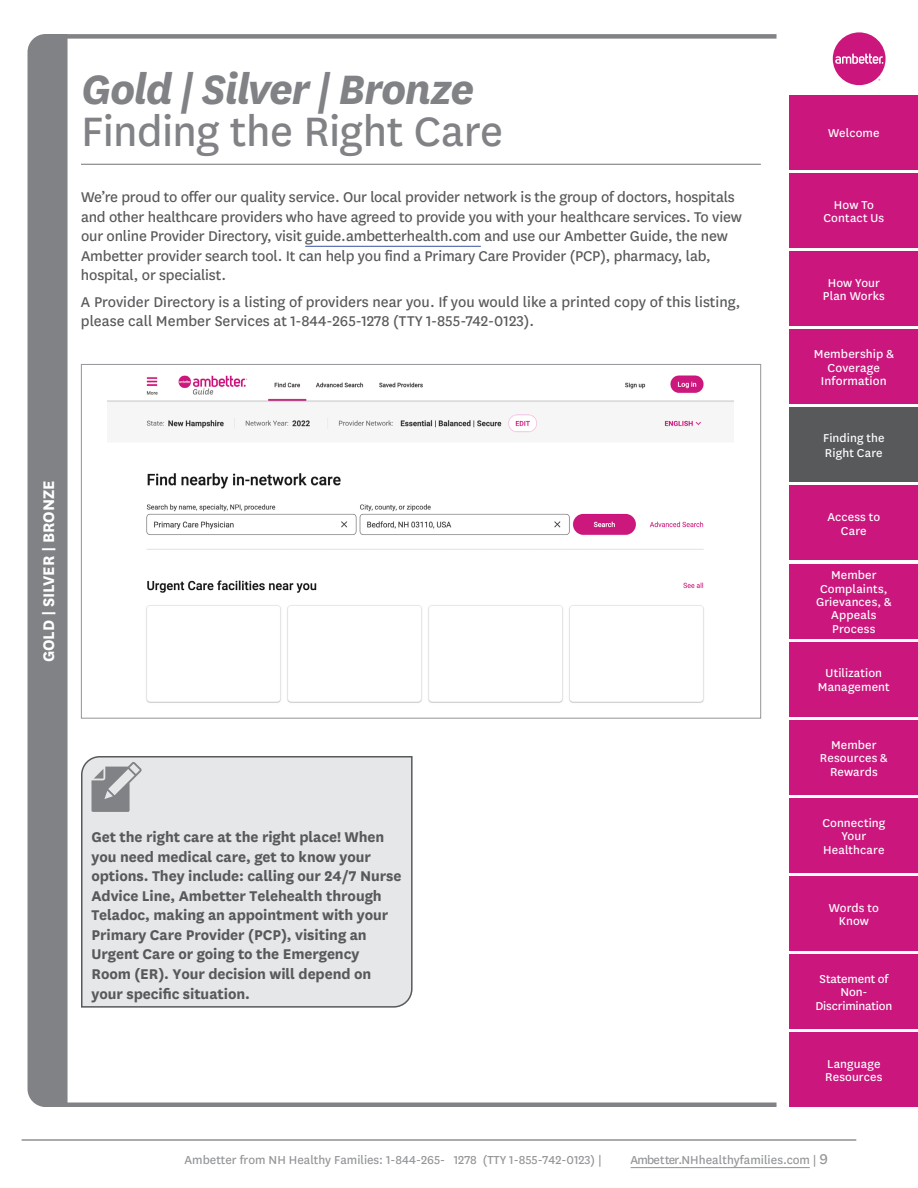
<style>
.page{position:relative;width:918px;height:1188px;background:#fff}
.page>*{position:absolute;margin:0;border:0;box-sizing:border-box;transform-origin:0 0}
.t1{font:48px "Kbngxs Centene Sans";letter-spacing:-.01em;color:#808285}
.t2{font:italic 700 48px "Rgflpv Centene Sans";letter-spacing:-.035em;color:#808285}
.t3{font:700 18px "Gqxsjs Centene Sans";letter-spacing:-.01em;color:#fff}
.t4{font:16.5px/19.5px "Kbngxs Centene Sans";letter-spacing:-.01em;color:#58595b}
.t5{font:700 16.5px/19.5px "Ntcbwg Centene Sans";letter-spacing:-.005em;color:#58595b}
.t6{font:13.5px "Kbngxs Centene Sans";color:#939598}
.t7{font:13.5px/13.5px "Nnplcg Centene Sans";letter-spacing:.01em;color:#fff;text-align:center}
.t8{font:13.35px/13.4px "Krrgyg Centene Sans";letter-spacing:.01em;color:#fff;text-align:center}
.t9{font:13.35px/13.4px "Xxymkq Centene Sans";letter-spacing:-.015em;color:#fff;text-align:center}
.t10{font:13.35px/13.4px "Ytxtcs Centene Sans";letter-spacing:.01em;color:#fff;text-align:center}
.t11{font:13.35px/13.4px "Csbshs Centene Sans";letter-spacing:.01em;color:#fff;text-align:center}
.t12{font:13.35px/13.4px "Ynfbfy Centene Sans";letter-spacing:.01em;color:#fff;text-align:center}
.t13{font:13.35px/14.9px "Bvflqy Centene Sans";letter-spacing:.005em;color:#fff}
.t14{font:13.35px/13.4px "Rcpyxn Centene Sans";letter-spacing:.01em;color:#fff}
.t15{font:13.35px/13.4px "Wswglm Centene Sans";letter-spacing:.005em;color:#fff;text-align:center}
.t16{font:13.35px/13.4px "Chtbpk Centene Sans";letter-spacing:.01em;color:#fff;text-align:center}
.t17{font:13.35px/13.4px "Nmhnsj Centene Sans";letter-spacing:.01em;color:#fff;text-align:center}
.t18{font:13.35px/13.4px "Tysscs Centene Sans";letter-spacing:.005em;color:#fff;text-align:center}
.t19{font:13.35px "Qrybnh Centene Sans";letter-spacing:.005em;color:#fff}
.s1{font-size:16.5px}
</style>
<div class="page">
<div style="left:790px;top:95px;width:128px;height:75px;background:#cb177d"></div>
<div style="left:790px;top:173px;width:128px;height:75px;background:#cb177d"></div>
<div style="left:790px;top:251px;width:128px;height:75px;background:#cb177d"></div>
<div style="left:790px;top:329px;width:128px;height:75px;background:#cb177d"></div>
<div style="left:790px;top:486px;width:128px;height:74px;background:#cb177d"></div>
<div style="left:790px;top:564px;width:128px;height:74px;background:#cb177d"></div>
<div style="left:790px;top:642px;width:128px;height:75px;background:#cb177d"></div>
<div style="left:790px;top:720px;width:128px;height:75px;background:#cb177d"></div>
<div style="left:833px;top:32px;width:53px;height:53px;background:#cb177d;border-radius:50%"></div>
<svg style="left:835px;top:54px;width:48px;height:10px"></svg>
<div style="left:790px;top:798px;width:128px;height:75px;background:#cb177d"></div>
<div style="left:790px;top:876px;width:128px;height:75px;background:#cb177d"></div>
<div style="left:790px;top:954px;width:128px;height:75px;background:#cb177d"></div>
<div style="left:790px;top:1032px;width:128px;height:75px;background:#cb177d"></div>
<div style="left:790px;top:407px;width:128px;height:75px;background:#58595b"></div>
<hr style="left:22px;top:1140px;width:834px;height:1px;background:#58595b">
<hr style="left:631px;top:1167px;width:179px;height:1px;background:#939598">
<hr style="left:305px;top:246px;width:176px;height:1px;background:#3a53a4">
<hr style="left:81px;top:164px;width:680px;height:1px;background:#808285">
<img style="left:107px;top:375px;width:627px;height:328px">
<div style="left:81px;top:756px;width:332px;height:252px;background:#e6e7e8"></div>
<div style="left:28px;top:34px;width:40px;height:1073px;background:#808285"></div>
<div style="left:46px;top:34px;width:731px;height:5px;background:#808285"></div>
<hr style="left:43px;top:1103px;width:734px;height:4px;background:#808285">
<p class="t2" style="left:81px;top:57px;width:395px">Gold | Silver | Bronze</p>
<h2 class="t1" style="left:81px;top:100px;width:424px">Finding the Right Care</h2>
<p class="t4" style="left:81px;top:187px;width:662px">We’re proud to offer our quality service. Our local provider network is the group of doctors, hospitals and other healthcare providers who have agreed to provide you with your healthcare services. To view our online Provider Directory, visit guide.ambetterhealth.com and use our Ambetter Guide, the new Ambetter provider search tool. It can help you find a Primary Care Provider (PCP), pharmacy, lab, hospital, or specialist.</p>
<p class="t4" style="left:81px;top:291px;width:661px">A Provider Directory is a listing of providers near you. If you would like a printed copy of this listing, please call Member Services at 1-844-265-1278 (TTY 1-855-742-0123).</p>
<p class="t3" style="left:36px;top:662px;width:183px;rotate:-90deg">GOLD | SILVER | BRONZE</p>
<p class="t5" style="left:92px;top:826px;width:311px">Get the right care at the right place! When you need medical care, get to know your options. They include: calling our 24/7 Nurse Advice Line, Ambetter Telehealth through Teladoc, making an appointment with your Primary Care Provider (PCP), visiting an Urgent Care or going to the Emergency Room (ER). Your decision will depend on your specific situation.</p>
<p class="t19" style="left:828px;top:124px;width:53px">Welcome</p>
<p class="t16" style="left:823px;top:197px;width:62px">How To<br>Contact Us</p>
<p class="t15" style="left:823px;top:276px;width:64px">How Your<br>Plan Works</p>
<p class="t7" style="left:814px;top:347px;width:82px">Membership &amp;<br>Coverage<br>Information</p>
<p class="t13" style="left:823px;top:430px;width:63px">Finding the<br>Right Care</p>
<p class="t17" style="left:827px;top:510px;width:55px">Access to<br>Care</p>
<p class="t8" style="left:816px;top:568px;width:77px">Member<br>Complaints,<br>Grievances, &amp;<br>Appeals<br>Process</p>
<p class="t12" style="left:818px;top:666px;width:73px">Utilization<br>Management</p>
<p class="t11" style="left:820px;top:737px;width:69px">Member<br>Resources &amp;<br>Rewards</p>
<p class="t10" style="left:822px;top:815px;width:65px">Connecting<br>Your<br>Healthcare</p>
<p class="t18" style="left:829px;top:900px;width:52px">Words to<br>Know</p>
<p class="t9" style="left:815px;top:972px;width:78px">Statement of<br>Non-<br>Discrimination</p>
<p class="t14" style="left:825px;top:1056px;width:59px">Language<br>Resources</p>
<p class="t6" style="left:185px;top:1151px;width:419px">Ambetter from NH Healthy Families: 1-844-265- 1278 (TTY 1-855-742-0123) |</p>
<p class="t6" style="left:631px;top:1151px;width:199px">Ambetter.NHhealthyfamilies.com | <span class="s1">9</span></p>
</div>
